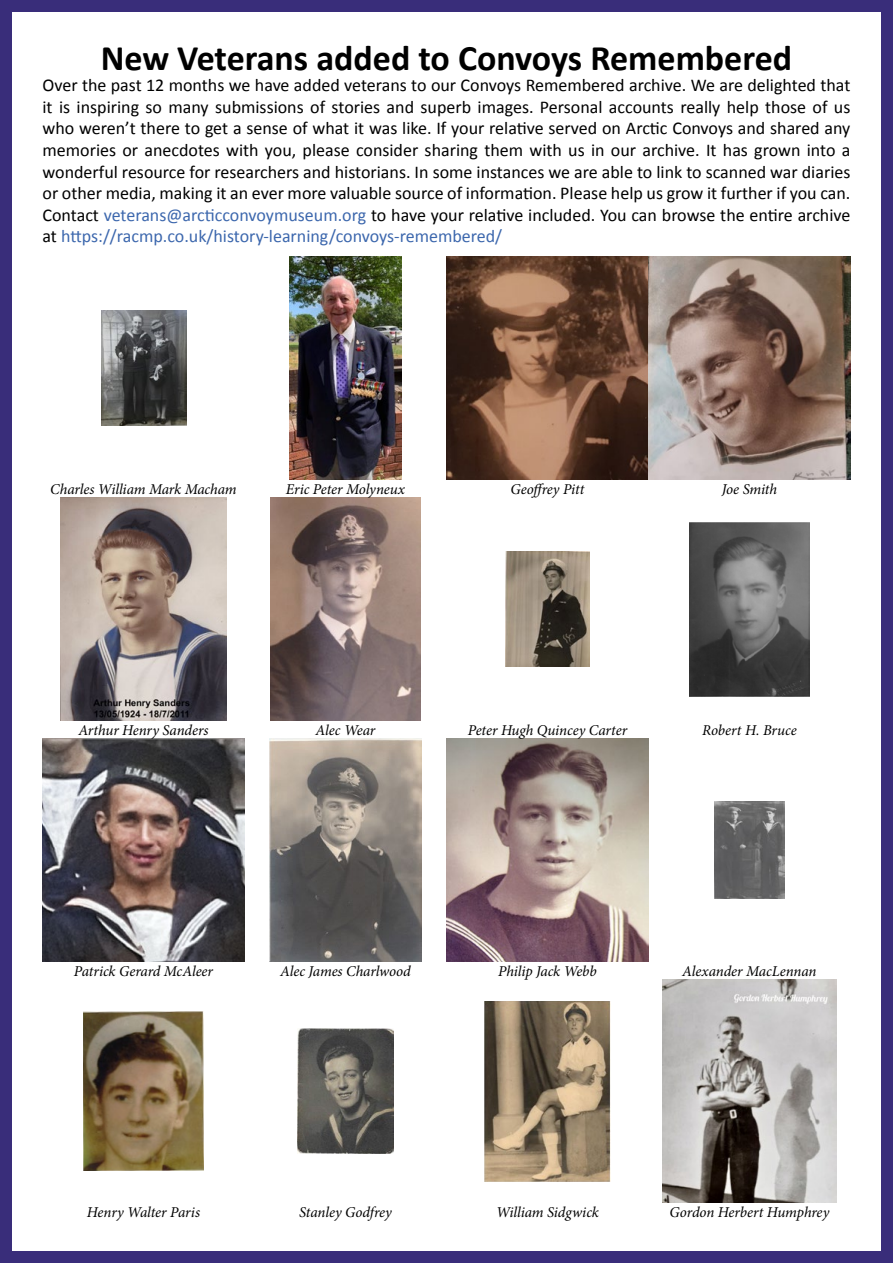
<style>
.page{position:relative;width:893px;height:1263px;background:#fff}
.page>*{position:absolute;margin:0;border:0;box-sizing:border-box;transform-origin:0 0}
.t1{font:700 36px "Calibri";color:#000}
.t2{font:18px/21.6px "Calibri";color:#000;text-align:justify}
.t3{font:italic 15px "Minion Pro";letter-spacing:-.01em;color:#000}
.s1{color:#3c67ad}
</style>
<div class="page">
<div style="left:0;top:0;width:893px;height:1263px;border:12px solid #392d7a"></div>
<img style="left:269px;top:739px;width:153px;height:223px">
<img style="left:715px;top:802px;width:69px;height:96px">
<img style="left:84px;top:1012px;width:119px;height:158px">
<img style="left:290px;top:257px;width:111px;height:223px">
<img style="left:446px;top:257px;width:404px;height:223px">
<img style="left:663px;top:979px;width:173px;height:223px">
<img style="left:60px;top:498px;width:167px;height:223px">
<img style="left:101px;top:311px;width:85px;height:115px">
<img style="left:271px;top:498px;width:149px;height:223px">
<img style="left:505px;top:552px;width:85px;height:115px">
<img style="left:446px;top:739px;width:202px;height:223px">
<img style="left:689px;top:522px;width:120px;height:174px">
<img style="left:43px;top:739px;width:201px;height:223px">
<img style="left:297px;top:1028px;width:97px;height:126px">
<img style="left:484px;top:1001px;width:127px;height:180px">
<h1 class="t1" style="left:101px;top:35px;width:693px">New Veterans added to Convoys Remembered</h1>
<p class="t2" style="left:43px;top:73px;width:809px">Over the past 12 months we have added veterans to our Convoys Remembered archive. We are delighted that it is inspiring so many submissions of stories and superb images. Personal accounts really help those of us who weren’t there to get a sense of what it was like. If your relative served on Arctic Convoys and shared any memories or anecdotes with you, please consider sharing them with us in our archive. It has grown into a wonderful resource for researchers and historians. In some instances we are able to link to scanned war diaries or other media, making it an ever more valuable source of information. Please help us grow it further if you can.<br>Contact <span class="s1">veterans@arcticconvoymuseum.org</span> to have your relative included. You can browse the entire archive at <span class="s1">https://racmp.co.uk/history-learning/convoys-remembered/</span></p>
<p class="t3" style="left:50px;top:479px;width:188px">Charles William Mark Macham</p>
<p class="t3" style="left:286px;top:479px;width:121px">Eric Peter Molyneux</p>
<p class="t3" style="left:511px;top:479px;width:75px">Geoffrey Pitt</p>
<p class="t3" style="left:722px;top:479px;width:57px">Joe Smith</p>
<p class="t3" style="left:78px;top:720px;width:132px">Arthur Henry Sanders</p>
<p class="t3" style="left:316px;top:720px;width:61px">Alec Wear</p>
<p class="t3" style="left:468px;top:720px;width:161px">Peter Hugh Quincey Carter</p>
<p class="t3" style="left:702px;top:720px;width:96px">Robert H. Bruce</p>
<p class="t3" style="left:74px;top:961px;width:141px">Patrick Gerard McAleer</p>
<p class="t3" style="left:280px;top:961px;width:132px">Alec James Charlwood</p>
<p class="t3" style="left:498px;top:961px;width:100px">Philip Jack Webb</p>
<p class="t3" style="left:682px;top:961px;width:136px">Alexander MacLennan</p>
<p class="t3" style="left:87px;top:1202px;width:115px">Henry Walter Paris</p>
<p class="t3" style="left:496px;top:1202px;width:104px">William Sidgwick</p>
<p class="t3" style="left:299px;top:1202px;width:94px">Stanley Godfrey</p>
<p class="t3" style="left:670px;top:1202px;width:161px">Gordon Herbert Humphrey</p>
</div>
